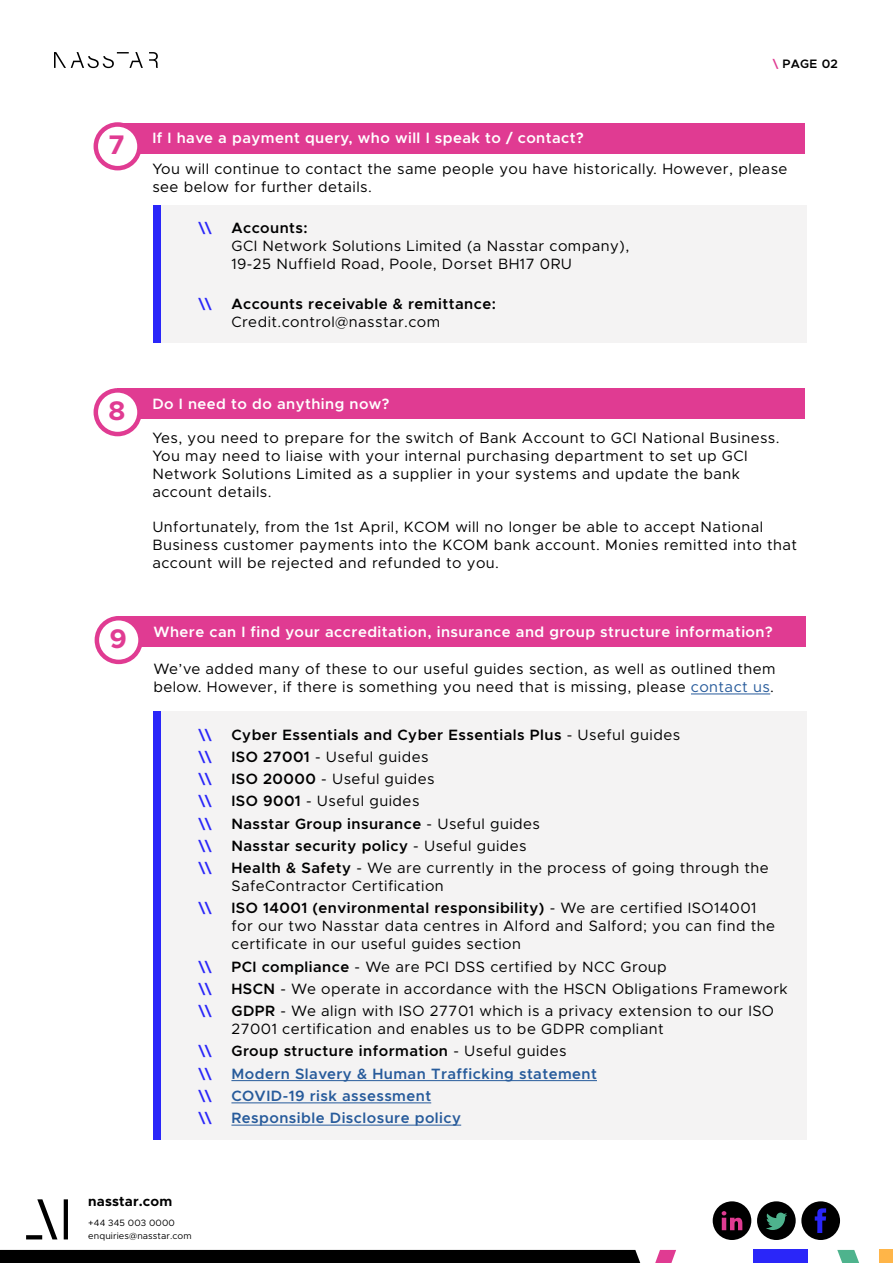
<style>
.page{position:relative;width:893px;height:1263px;background:#fff}
.page>*{position:absolute;margin:0;border:0;box-sizing:border-box;transform-origin:0 0}
.t1{font:700 27px "Metropolis";color:#e03b92}
.t2{font:15px/18px "Metropolis";letter-spacing:.03em;color:#000}
.t3{font:600 15px "Metropolis";letter-spacing:.03em;color:#000}
.t4{font:600 15px "Metropolis";letter-spacing:.03em;color:#fff}
.t5{font:600 15px "Metropolis";letter-spacing:.03em;color:#275b9b}
.t6{font:600 15px "Metropolis";color:#2a26f9}
.t7{font:700 13.8px "Metropolis";letter-spacing:.01em;color:#000}
.t8{font:600 12.3px "Metropolis";letter-spacing:.03em;color:#000}
.t9{font:9.15px/13.8px "Metropolis";letter-spacing:.01em;color:#000}
.s1{color:#e03b92}
.s2{color:#275b9b}
.s3{font-weight:400}
.s4{font-weight:600}
</style>
<div class="page">
<svg style="left:149px;top:52px;width:9px;height:16px"></svg>
<svg style="left:54px;top:52px;width:89px;height:16px"></svg>
<div style="left:118px;top:123px;width:687px;height:30px;background:#e03b92"></div>
<div style="left:96px;top:124px;width:43px;height:44px;background:#fff;border-radius:50%"></div>
<div style="left:94px;top:122px;width:48px;height:48px;border:4px solid #e03b92;border-radius:50%"></div>
<div style="left:153px;top:205px;width:653px;height:138px;background:#f4f3f3"></div>
<div style="left:153px;top:205px;width:7px;height:138px;background:#2a26f9"></div>
<div style="left:119px;top:616px;width:687px;height:31px;background:#e03b92"></div>
<div style="left:97px;top:618px;width:44px;height:44px;background:#fff;border-radius:50%"></div>
<div style="left:95px;top:616px;width:48px;height:48px;border:4px solid #e03b92;border-radius:50%"></div>
<hr style="left:691px;top:694px;width:79px;height:1px;background:#275b9b">
<div style="left:153px;top:711px;width:653px;height:429px;background:#f4f3f3"></div>
<div style="left:153px;top:711px;width:7px;height:429px;background:#2a26f9"></div>
<hr style="left:231px;top:1080px;width:366px;height:1px;background:#275b9b">
<hr style="left:231px;top:1102px;width:200px;height:1px;background:#275b9b">
<hr style="left:231px;top:1125px;width:230px;height:1px;background:#275b9b">
<div style="left:118px;top:389px;width:687px;height:30px;background:#e03b92"></div>
<div style="left:96px;top:390px;width:43px;height:44px;background:#fff;border-radius:50%"></div>
<div style="left:94px;top:388px;width:48px;height:48px;border:4px solid #e03b92;border-radius:50%"></div>
<svg style="left:26px;top:1199px;width:31px;height:40px"></svg>
<svg style="left:64px;top:1199px;width:4px;height:40px"></svg>
<div style="left:713px;top:1201px;width:38px;height:39px;background:#000;border-radius:50%"></div>
<div style="left:757px;top:1201px;width:39px;height:39px;background:#000;border-radius:50%"></div>
<div style="left:801px;top:1201px;width:39px;height:39px;background:#000;border-radius:50%"></div>
<svg style="left:722px;top:1211px;width:20px;height:19px"></svg>
<svg style="left:766px;top:1212px;width:21px;height:18px"></svg>
<svg style="left:815px;top:1208px;width:11px;height:25px"></svg>
<div style="left:0;top:1250px;width:640px;height:13px;background:#000"></div>
<svg style="left:655px;top:1250px;width:21px;height:13px"></svg>
<div style="left:753px;top:1250px;width:55px;height:13px;background:#2a26f9"></div>
<svg style="left:837px;top:1250px;width:22px;height:13px"></svg>
<svg style="left:879px;top:1250px;width:14px;height:13px"></svg>
<h1 class="t1" style="left:108px;top:128px;width:18px">7</h1>
<p class="t4" style="left:152px;top:129px;width:433px">If I have a payment query, who will I speak to / contact?</p>
<p class="t8" style="left:773px;top:56px;width:67px"><span class="s1">\</span> PAGE 02</p>
<p class="t2" style="left:152px;top:160px;width:637px">You will continue to contact the same people you have historically. However, please see below for further details.</p>
<p class="t6" style="left:198px;top:218px;width:15px">\\</p>
<p class="t3" style="left:231px;top:218px;width:78px">Accounts:</p>
<p class="t2" style="left:231px;top:237px;width:399px">GCI Network Solutions Limited (a Nasstar company),<br>19-25 Nuffield Road, Poole, Dorset BH17 0RU</p>
<p class="t6" style="left:198px;top:295px;width:15px">\\</p>
<p class="t3" style="left:231px;top:295px;width:266px">Accounts receivable &amp; remittance:</p>
<p class="t2" style="left:231px;top:313px;width:210px">Credit.control@nasstar.com</p>
<h1 class="t1" style="left:108px;top:394px;width:18px">8</h1>
<h1 class="t1" style="left:109px;top:621px;width:19px">9</h1>
<p class="t4" style="left:152px;top:394px;width:238px">Do I need to do anything now?</p>
<p class="t2" style="left:152px;top:429px;width:629px">Yes, you need to prepare for the switch of Bank Account to GCI National Business.<br>You may need to liaise with your internal purchasing department to set up GCI Network Solutions Limited as a supplier in your systems and update the bank account details.</p>
<p class="t2" style="left:152px;top:518px;width:646px">Unfortunately, from the 1st April, KCOM will no longer be able to accept National<br>Business customer payments into the KCOM bank account. Monies remitted into that account will be rejected and refunded to you.</p>
<p class="t4" style="left:153px;top:622px;width:621px">Where can I find your accreditation, insurance and group structure information?</p>
<p class="t2" style="left:153px;top:660px;width:624px">We’ve added many of these to our useful guides section, as well as outlined them below. However, if there is something you need that is missing, please <span class="s2">contact us</span>.</p>
<p class="t6" style="left:198px;top:725px;width:15px">\\</p>
<p class="t3" style="left:231px;top:725px;width:450px">Cyber Essentials and Cyber Essentials Plus <span class="s3">- Useful guides</span></p>
<p class="t6" style="left:198px;top:747px;width:15px">\\</p>
<p class="t2" style="left:231px;top:748px;width:199px"><span class="s4">ISO 27001</span> - Useful guides</p>
<p class="t6" style="left:198px;top:769px;width:15px">\\</p>
<p class="t2" style="left:231px;top:770px;width:205px"><span class="s4">ISO 20000</span> - Useful guides</p>
<p class="t6" style="left:198px;top:792px;width:15px">\\</p>
<p class="t2" style="left:231px;top:792px;width:190px"><span class="s4">ISO 9001</span> - Useful guides</p>
<p class="t6" style="left:198px;top:814px;width:15px">\\</p>
<p class="t3" style="left:231px;top:814px;width:310px">Nasstar Group insurance <span class="s3">- Useful guides</span></p>
<p class="t6" style="left:198px;top:836px;width:15px">\\</p>
<p class="t3" style="left:231px;top:836px;width:297px">Nasstar security policy <span class="s3">- Useful guides</span></p>
<p class="t6" style="left:198px;top:858px;width:15px">\\</p>
<p class="t2" style="left:231px;top:859px;width:539px"><span class="s4">Health &amp; Safety</span> - We are currently in the process of going through the<br>SafeContractor Certification</p>
<p class="t6" style="left:198px;top:899px;width:15px">\\</p>
<p class="t2" style="left:231px;top:899px;width:545px"><span class="s4">ISO 14001 (environmental responsibility)</span> - We are certified ISO14001 for our two Nasstar data centres in Alford and Salford; you can find the certificate in our useful guides section</p>
<p class="t6" style="left:198px;top:957px;width:15px">\\</p>
<p class="t2" style="left:231px;top:957px;width:437px"><span class="s4">PCI compliance</span> - We are PCI DSS certified by NCC Group</p>
<p class="t6" style="left:198px;top:979px;width:15px">\\</p>
<p class="t2" style="left:231px;top:980px;width:558px"><span class="s4">HSCN</span> - We operate in accordance with the HSCN Obligations Framework</p>
<p class="t6" style="left:198px;top:1001px;width:15px">\\</p>
<p class="t2" style="left:231px;top:1002px;width:544px"><span class="s4">GDPR</span> - We align with ISO 27701 which is a privacy extension to our ISO<br>27001 certification and enables us to be GDPR compliant</p>
<p class="t6" style="left:198px;top:1042px;width:15px">\\</p>
<p class="t3" style="left:231px;top:1042px;width:337px">Group structure information <span class="s3">- Useful guides</span></p>
<p class="t6" style="left:198px;top:1064px;width:15px">\\</p>
<p class="t5" style="left:231px;top:1064px;width:367px">Modern Slavery &amp; Human Trafficking statement</p>
<p class="t6" style="left:198px;top:1086px;width:15px">\\</p>
<p class="t5" style="left:231px;top:1086px;width:201px">COVID-19 risk assessment</p>
<p class="t6" style="left:198px;top:1108px;width:15px">\\</p>
<p class="t5" style="left:231px;top:1108px;width:231px">Responsible Disclosure policy</p>
<p class="t7" style="left:88px;top:1193px;width:85px">nasstar.com</p>
<p class="t9" style="left:88px;top:1215px;width:105px">+44 345 003 0000 enquiries@nasstar.com</p>
</div>
